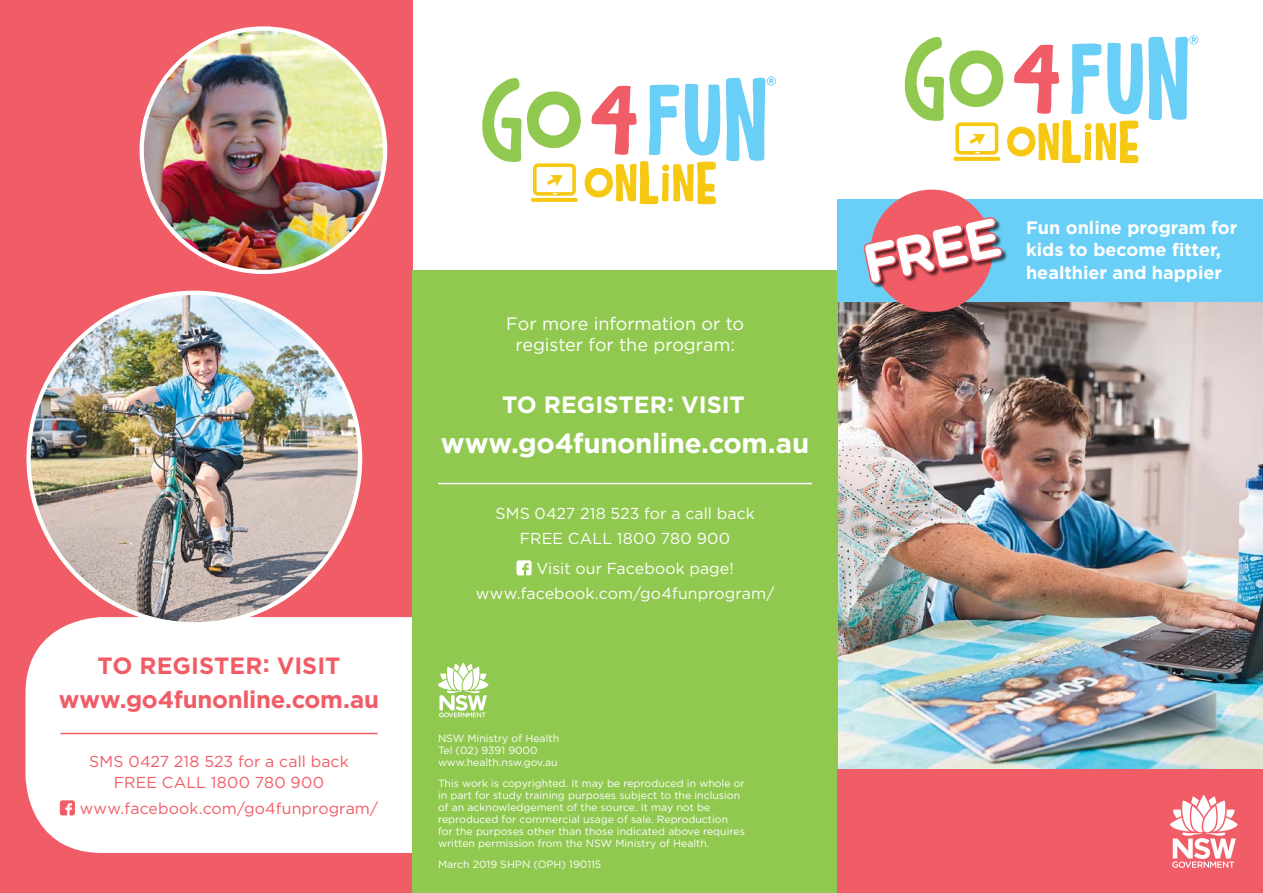
<style>
.page{position:relative;width:1263px;height:893px;background:#fff}
.page>*{position:absolute;margin:0;border:0;box-sizing:border-box;transform-origin:0 0}
.t1{font:700 54.45px "Gotham Rounded";color:#fff}
.t2{font:700 27.6px "Gotham";letter-spacing:-.01em;color:#fff}
.t3{font:700 24px "Gotham";letter-spacing:-.01em;color:#f15d67}
.t4{font:700 23.55px "Gotham";color:#f15d67}
.t5{font:700 23.55px "Gotham";color:#fff}
.t6{font:700 18px/22.5px "Gotham";color:#fff}
.t7{font:18px/21px "Gotham";letter-spacing:-.005em;color:#fff;text-align:center}
.t8{font:15.9px/25.3px "Gotham";letter-spacing:.005em;color:#fff;text-align:center}
.t9{font:15.9px/21.1px "Gotham";letter-spacing:.005em;color:#f15d67;text-align:center}
.t10{font:10.5px/12px "Gotham";color:#fff}
</style>
<div class="page">
<svg style="left:482px;top:78px;width:238px;height:126px"></svg>
<svg style="left:726px;top:77px;width:50px;height:84px"></svg>
<svg style="left:905px;top:35px;width:293px;height:128px"></svg>
<div style="left:0;top:0;width:412px;height:893px;background:#f15d67"></div>
<div style="left:26px;top:617px;width:386px;height:236px;background:#fff"></div>
<svg style="left:60px;top:800px;width:15px;height:15px"></svg>
<img style="left:838px;top:302px;width:425px;height:467px">
<div style="left:412px;top:270px;width:426px;height:623px;background:#91c850"></div>
<div style="left:838px;top:769px;width:425px;height:124px;background:#f15d67"></div>
<svg style="left:1170px;top:795px;width:67px;height:73px"></svg>
<div style="left:838px;top:200px;width:425px;height:102px;background:#6acff6"></div>
<div style="left:871px;top:190px;width:122px;height:122px;background:#f15d67;border-radius:50%"></div>
<div style="left:865px;top:218px;width:143px;height:71px;background:#000;opacity:.4"></div>
<svg style="left:863px;top:216px;width:141px;height:68px"></svg>
<svg style="left:438px;top:663px;width:50px;height:54px"></svg>
<svg style="left:516px;top:560px;width:16px;height:15px"></svg>
<img style="left:142px;top:29px;width:243px;height:243px;border-radius:122px">
<img style="left:29px;top:293px;width:331px;height:331px;border-radius:166px">
<hr style="left:60px;top:733px;width:318px;height:1px;background:#f15d67">
<hr style="left:438px;top:483px;width:374px;height:1px;background:#fff">
<h3 class="t4" style="left:98px;top:650px;width:244px">TO REGISTER: VISIT</h3>
<h3 class="t3" style="left:59px;top:683px;width:322px">www.go4funonline.com.au</h3>
<h3 class="t9" style="left:89px;top:751px;width:261px">SMS 0427 218 523 for a call back<br>FREE CALL 1800 780 900</h3>
<h3 class="t9" style="left:80px;top:797px;width:300px">www.facebook.com/go4funprogram/</h3>
<h3 class="t7" style="left:506px;top:313px;width:239px">For more information or to register for the program:</h3>
<h3 class="t5" style="left:502px;top:389px;width:244px">TO REGISTER: VISIT</h3>
<h2 class="t2" style="left:441px;top:425px;width:370px">www.go4funonline.com.au</h2>
<h3 class="t8" style="left:495px;top:500px;width:261px">SMS 0427 218 523 for a call back<br>FREE CALL 1800 780 900</h3>
<h3 class="t8" style="left:476px;top:555px;width:300px;text-align:left;text-indent:61px">Visit our Facebook page! www.facebook.com/go4funprogram/</h3>
<p class="t10" style="left:438px;top:733px;width:123px">NSW Ministry of Health<br>Tel (02) 9391 9000 www.health.nsw.gov.au</p>
<p class="t10" style="left:438px;top:777px;width:308px">This work is copyrighted. It may be reproduced in whole or in part for study training purposes subject to the inclusion of an acknowledgement of the source. It may not be reproduced for commercial usage of sale. Reproduction for the purposes other than those indicated above requires written permission from the NSW Ministry of Health.</p>
<p class="t10" style="left:438px;top:858px;width:165px">March 2019 SHPN (OPH) 190115</p>
<h1 class="t1" style="left:855px;top:226px;width:141px;rotate:-12deg">FREE</h1>
<h3 class="t6" style="left:1026px;top:216px;width:213px">Fun online program for kids to become fitter,</h3>
<h3 class="t6" style="left:1026px;top:261px;width:198px">healthier and happier</h3>
</div>
